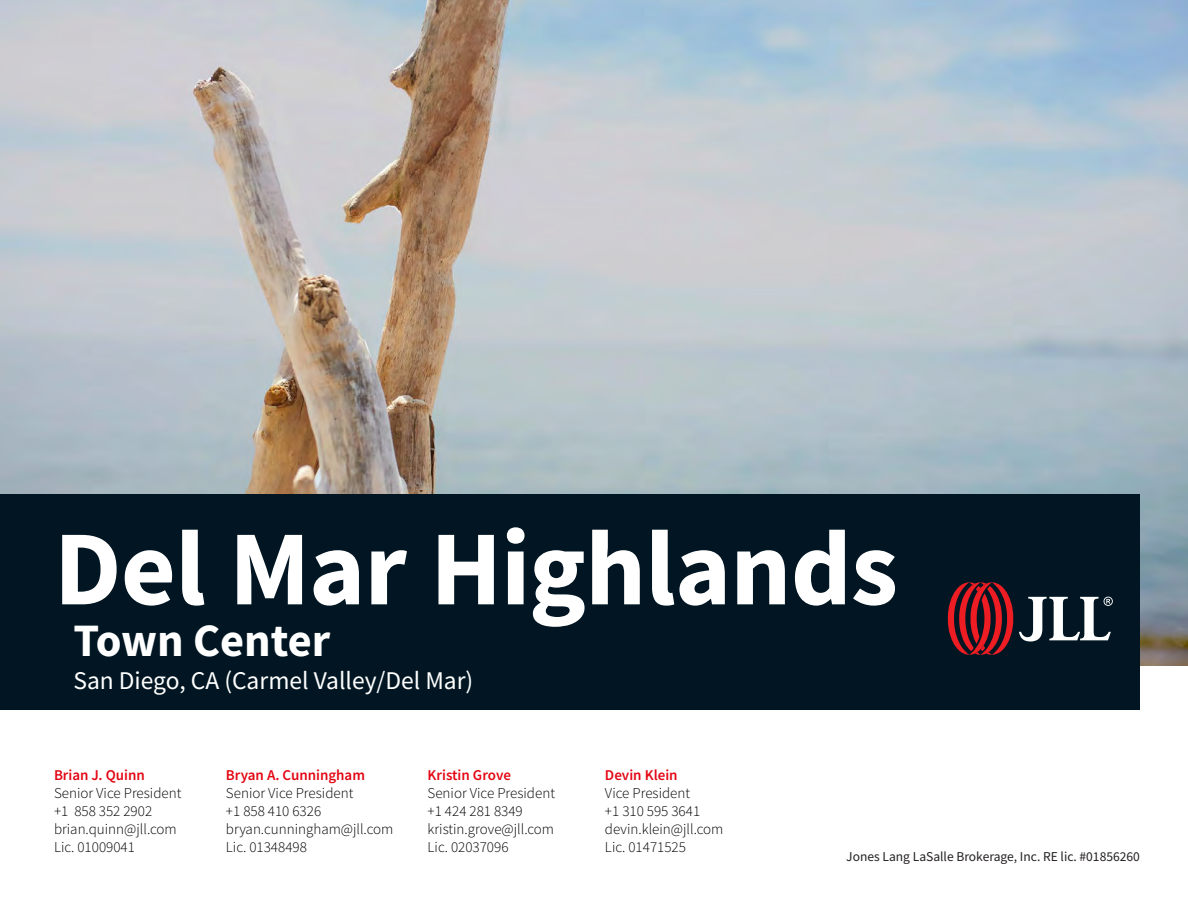
<style>
.page{position:relative;width:1188px;height:918px;background:#fff}
.page>*{position:absolute;margin:0;border:0;box-sizing:border-box;transform-origin:0 0}
.t1{font:700 106.5px "Source Sans Pro";letter-spacing:-.01em;color:#fff}
.t2{font:700 46.5px "Source Sans Pro";color:#fff}
.t3{font:25.5px "Source Sans Pro";color:#fff}
.t4{font:300 15px/18px "Source Sans Pro";color:#000}
.t5{font:600 15px "Source Sans Pro";color:#e30613}
.t6{font:13.5px "Source Sans Pro";color:#231f20}
</style>
<div class="page">
<img style="left:0;top:0;width:1188px;height:665px">
<div style="left:0;top:494px;width:1140px;height:216px;background:#011622"></div>
<svg style="left:948px;top:582px;width:65px;height:73px"></svg>
<svg style="left:1019px;top:597px;width:94px;height:44px"></svg>
<p class="t1" style="left:54px;top:497px;width:846px">Del Mar Highlands</p>
<p class="t2" style="left:73px;top:609px;width:259px">Town Center</p>
<p class="t3" style="left:73px;top:664px;width:401px">San Diego, CA (Carmel Valley/Del Mar)</p>
<p class="t5" style="left:54px;top:765px;width:92px">Brian J. Quinn</p>
<p class="t4" style="left:54px;top:784px;width:129px">Senior Vice President</p>
<p class="t4" style="left:54px;top:802px;width:100px">+1 858 352 2902</p>
<p class="t4" style="left:54px;top:820px;width:124px">brian.quinn@jll.com<br>Lic. 01009041</p>
<p class="t5" style="left:226px;top:765px;width:141px">Bryan A. Cunningham</p>
<p class="t4" style="left:226px;top:784px;width:129px">Senior Vice President</p>
<p class="t4" style="left:226px;top:802px;width:97px">+1 858 410 6326</p>
<p class="t4" style="left:226px;top:820px;width:169px">bryan.cunningham@jll.com</p>
<p class="t4" style="left:226px;top:838px;width:82px">Lic. 01348498</p>
<p class="t5" style="left:428px;top:765px;width:85px">Kristin Grove</p>
<p class="t4" style="left:428px;top:784px;width:129px">Senior Vice President</p>
<p class="t4" style="left:428px;top:802px;width:97px">+1 424 281 8349</p>
<p class="t4" style="left:428px;top:820px;width:128px">kristin.grove@jll.com</p>
<p class="t4" style="left:428px;top:838px;width:82px">Lic. 02037096</p>
<p class="t5" style="left:605px;top:765px;width:74px">Devin Klein</p>
<p class="t4" style="left:605px;top:784px;width:87px">Vice President</p>
<p class="t4" style="left:605px;top:802px;width:97px">+1 310 595 3641</p>
<p class="t4" style="left:605px;top:820px;width:120px">devin.klein@jll.com</p>
<p class="t4" style="left:605px;top:838px;width:82px">Lic. 01471525</p>
<p class="t6" style="left:846px;top:848px;width:295px">Jones Lang LaSalle Brokerage, Inc. RE lic. #01856260</p>
</div>
